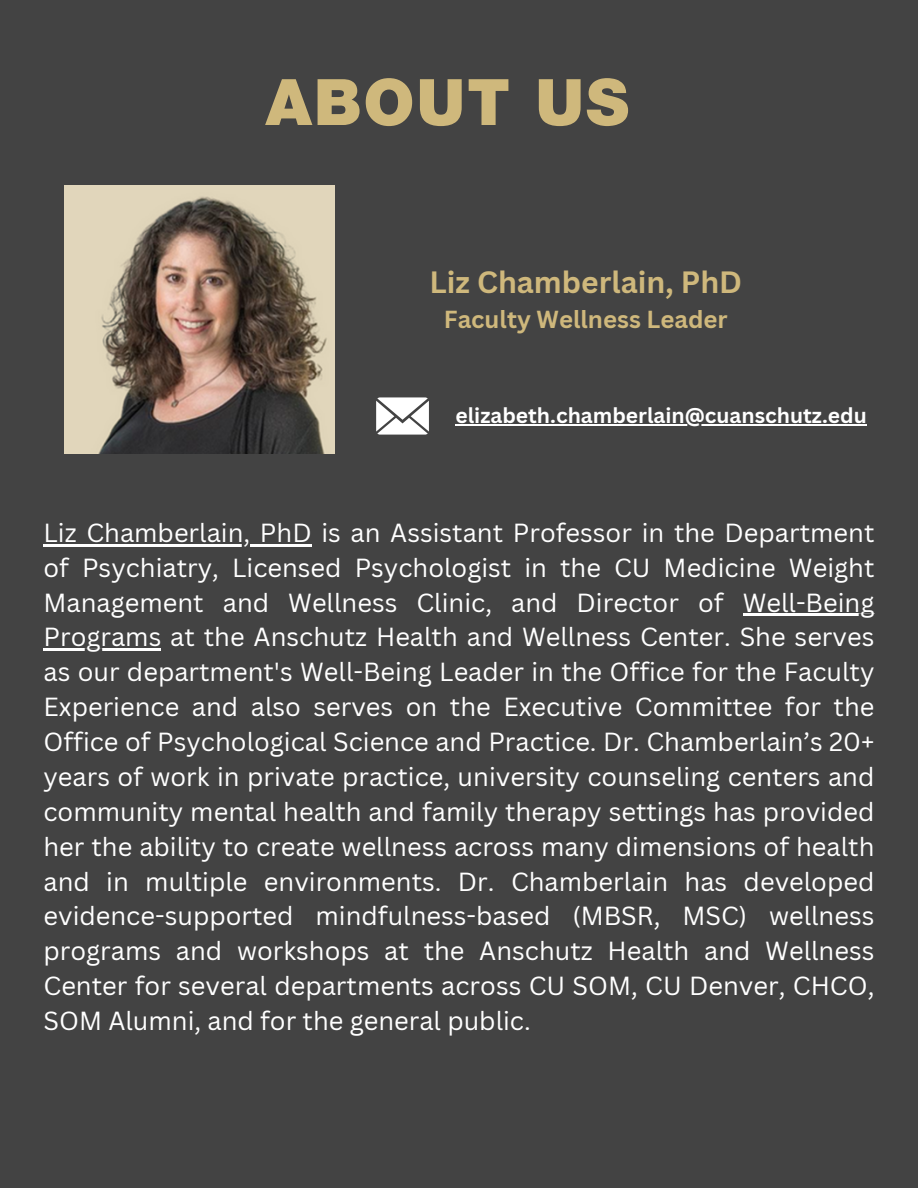
<style>
.page{position:relative;width:918px;height:1188px;background:#434343}
.page>*{position:absolute;margin:0;border:0;box-sizing:border-box;transform-origin:0 0}
.t1{font:900 64.2px "Helvetica Neue LT Std";letter-spacing:.03em;color:#cfb87c}
.t2{font:700 30px "Canva Sans";color:#cfb87c}
.t3{font:25.5px/34.8px "Canva Sans";color:#fff;text-align:justify}
.t4{font:700 24px "Canva Sans";color:#cfb87c}
.t5{font:700 21px "Canva Sans";color:#fff}
</style>
<div class="page">
<img style="left:64px;top:186px;width:270px;height:267px">
<svg style="left:376px;top:397px;width:53px;height:38px"></svg>
<hr style="left:44px;top:544px;width:268px;height:2px;background:#fff">
<hr style="left:743px;top:614px;width:131px;height:2px;background:#fff">
<hr style="left:44px;top:649px;width:117px;height:2px;background:#fff">
<hr style="left:456px;top:424px;width:411px;height:1px;background:#fff">
<h1 class="t1" style="left:266px;top:79px;width:365px">ABOUT US</h1>
<p class="t2" style="left:429px;top:261px;width:314px">Liz Chamberlain, PhD</p>
<p class="t4" style="left:444px;top:302px;width:285px">Faculty Wellness Leader</p>
<h3 class="t5" style="left:456px;top:400px;width:413px">elizabeth.chamberlain@cuanschutz.edu</h3>
<h2 class="t3" style="left:44px;top:515px;width:832px">Liz Chamberlain, PhD is an Assistant Professor in the Department of Psychiatry, Licensed Psychologist in the CU Medicine Weight Management and Wellness Clinic, and Director of</h2>
<p class="t3" style="left:743px;top:584px;width:133px">Well-Being</p>
<p class="t3" style="left:44px;top:619px;width:832px">Programs at the Anschutz Health and Wellness Center. She serves as our department's Well-Being Leader in the Office for the Faculty Experience and also serves on the Executive Committee for the Office of Psychological Science and Practice. Dr. Chamberlain’s 20+ years of work in private practice, university counseling centers and community mental health and family therapy settings has provided her the ability to create wellness across many dimensions of health and in multiple environments. Dr. Chamberlain has developed evidence-supported mindfulness-based (MBSR, MSC) wellness programs and workshops at the Anschutz Health and Wellness Center for several departments across CU SOM, CU Denver, CHCO, SOM Alumni, and for the general public.</p>
</div>
